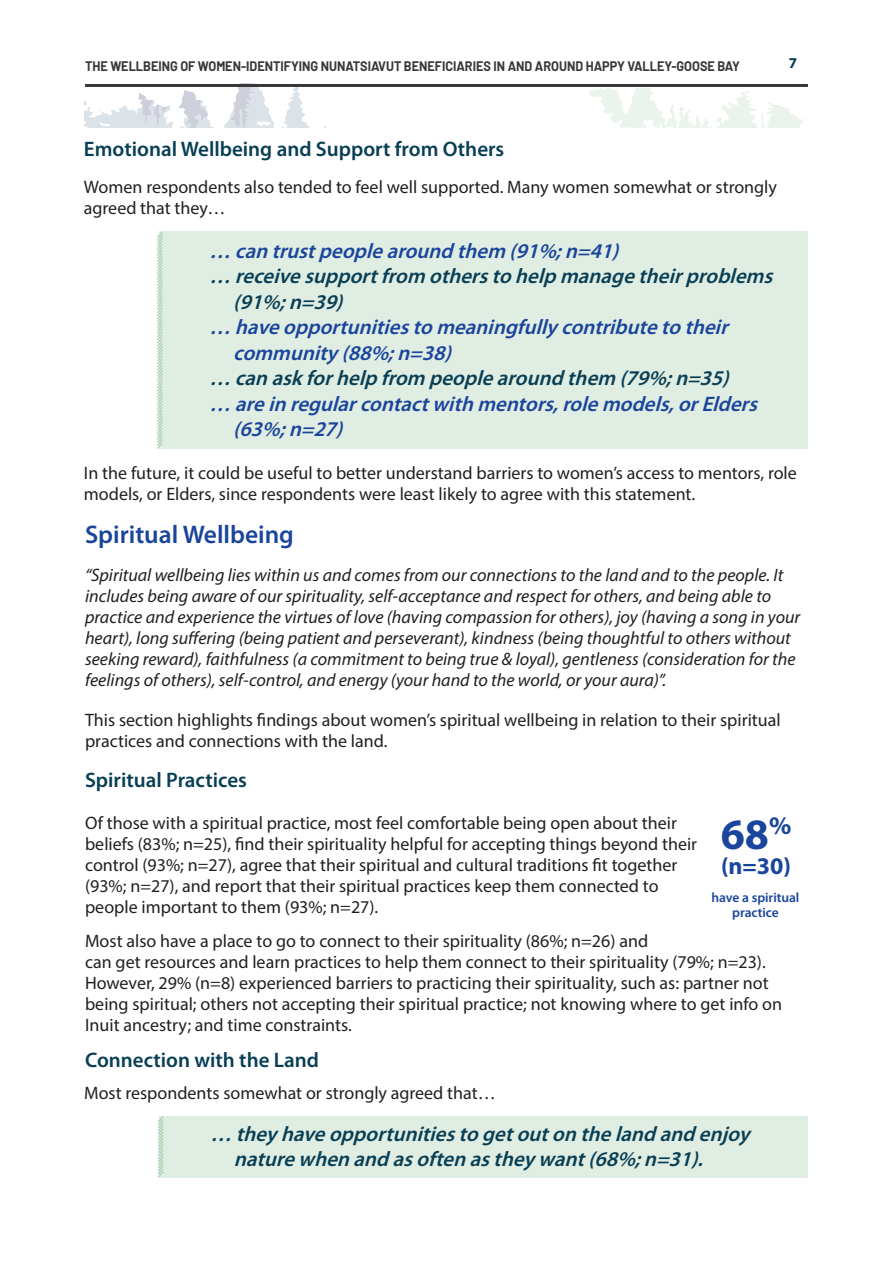
<style>
.page{position:relative;width:893px;height:1263px;background:#fff}
.page>*{position:absolute;margin:0;border:0;box-sizing:border-box;transform-origin:0 0}
.t1{font:700 43.5px "Myriad Pro";color:#1a459c}
.t2{font:600 25.5px "Myriad Pro";color:#1a459c}
.t3{font:700 24px "Myriad Pro";color:#1a459c}
.t4{font:italic 600 21px/25.5px "Myriad Pro";color:#093f55}
.t5{font:italic 600 21px "Myriad Pro";color:#1a459c}
.t6{font:600 21px "Myriad Pro";color:#093f55}
.t7{font:18px/21px "Myriad Pro";color:#231f20}
.t8{font:italic 18px/21px "Myriad Pro";color:#231f20}
.t9{font:700 15px "Myriad Pro";color:#043652}
.t10{font:700 13.5px "Barlow";color:#383839;scale:.94 1}
.t11{font:600 13.5px/15px "Myriad Pro";letter-spacing:-.005em;color:#1a459c;text-align:center}
</style>
<div class="page">
<div style="left:159px;top:232px;width:648px;height:217px;background:#e0ede2"></div>
<svg style="left:589px;top:88px;width:214px;height:40px"></svg>
<svg style="left:84px;top:87px;width:242px;height:41px"></svg>
<hr style="left:85px;top:84px;width:723px;height:3px;background:#383839">
<svg style="left:157px;top:231px;width:7px;height:218px"></svg>
<div style="left:160px;top:1116px;width:648px;height:61px;background:#e0ede2"></div>
<svg style="left:157px;top:1116px;width:8px;height:62px"></svg>
<p class="t10" style="left:85px;top:58px;width:698px">THE WELLBEING OF WOMEN-IDENTIFYING NUNATSIAVUT BENEFICIARIES IN AND AROUND HAPPY VALLEY-GOOSE BAY</p>
<p class="t9" style="left:789px;top:53px;width:10px">7</p>
<h3 class="t6" style="left:84px;top:136px;width:422px">Emotional Wellbeing and Support from Others</h3>
<p class="t7" style="left:84px;top:177px;width:695px">Women respondents also tended to feel well supported. Many women somewhat or strongly agreed that they…</p>
<p class="t5" style="left:210px;top:237px;width:417px">… cantrustpeoplearoundthem (91%;n=41)</p>
<p class="t4" style="left:210px;top:263px;width:571px">… receivesupportfrom otherstohelpmanagetheirproblems</p>
<p class="t4" style="left:233px;top:289px;width:118px">(91%;n=39)</p>
<p class="t5" style="left:210px;top:314px;width:526px">… haveopportunitiestomeaningfullycontributetotheir</p>
<p class="t5" style="left:233px;top:339px;width:226px">community(88%;n=38)</p>
<p class="t4" style="left:210px;top:365px;width:527px">… canaskforhelpfrom peoplearoundthem (79%;n=35)</p>
<p class="t5" style="left:210px;top:390px;width:556px">… areinregularcontactwithmentors,rolemodels,orElders</p>
<p class="t5" style="left:233px;top:416px;width:118px">(63%;n=27)</p>
<p class="t7" style="left:84px;top:462px;width:714px">In the future, it could be useful to better understand barriers to women’s access to mentors, role models, or Elders, since respondents were least likely to agree with this statement.</p>
<h3 class="t2" style="left:85px;top:519px;width:210px">Spiritual Wellbeing</h3>
<p class="t8" style="left:85px;top:565px;width:717px">“Spiritual wellbeing lies within us and comes from our connections to the land and to the people. It includes being aware of our spirituality, self-acceptance and respect for others, and being able to practice and experience the virtues of love (having compassion for others), joy (having a song in your heart), long suffering (being patient and perseverant), kindness (being thoughtful to others without seeking reward), faithfulness (a commitment to being true &amp; loyal), gentleness (consideration for the feelings of others), self-control, and energy (your hand to the world, or your aura)”.</p>
<p class="t7" style="left:85px;top:709px;width:697px">This section highlights findings about women’s spiritual wellbeing in relation to their spiritual practices and connections with the land.</p>
<h3 class="t6" style="left:85px;top:766px;width:163px">Spiritual Practices</h3>
<p class="t7" style="left:85px;top:812px;width:614px">Of those with a spiritual practice, most feel comfortable being open about their beliefs (83%; n=25), find their spirituality helpful for accepting things beyond their control (93%; n=27), agree that their spiritual and cultural traditions fit together (93%; n=27), and report that their spiritual practices keep them connected to people important to them (93%; n=27).</p>
<p class="t7" style="left:85px;top:930px;width:699px">Most also have a place to go to connect to their spirituality (86%; n=26) and<br>can get resources and learn practices to help them connect to their spirituality (79%; n=23).<br>However, 29% (n=8) experienced barriers to practicing their spirituality, such as: partner not being spiritual; others not accepting their spiritual practice; not knowing where to get info on Inuit ancestry; and time constraints.</p>
<p class="t1" style="left:721px;top:806px;width:72px">68<sup>%</sup></p>
<p class="t3" style="left:721px;top:851px;width:72px">(n=30)</p>
<p class="t11" style="left:711px;top:889px;width:89px">have a spiritual practice</p>
<h3 class="t6" style="left:85px;top:1047px;width:236px">Connection with the Land</h3>
<p class="t7" style="left:84px;top:1082px;width:413px">Most respondents somewhat or strongly agreed that…</p>
<p class="t4" style="left:234px;top:1120px;width:524px;text-indent:-24px">… theyhaveopportunitiestogetoutonthelandandenjoy naturewhenandasoftenastheywant(68%;n=31).</p>
</div>
